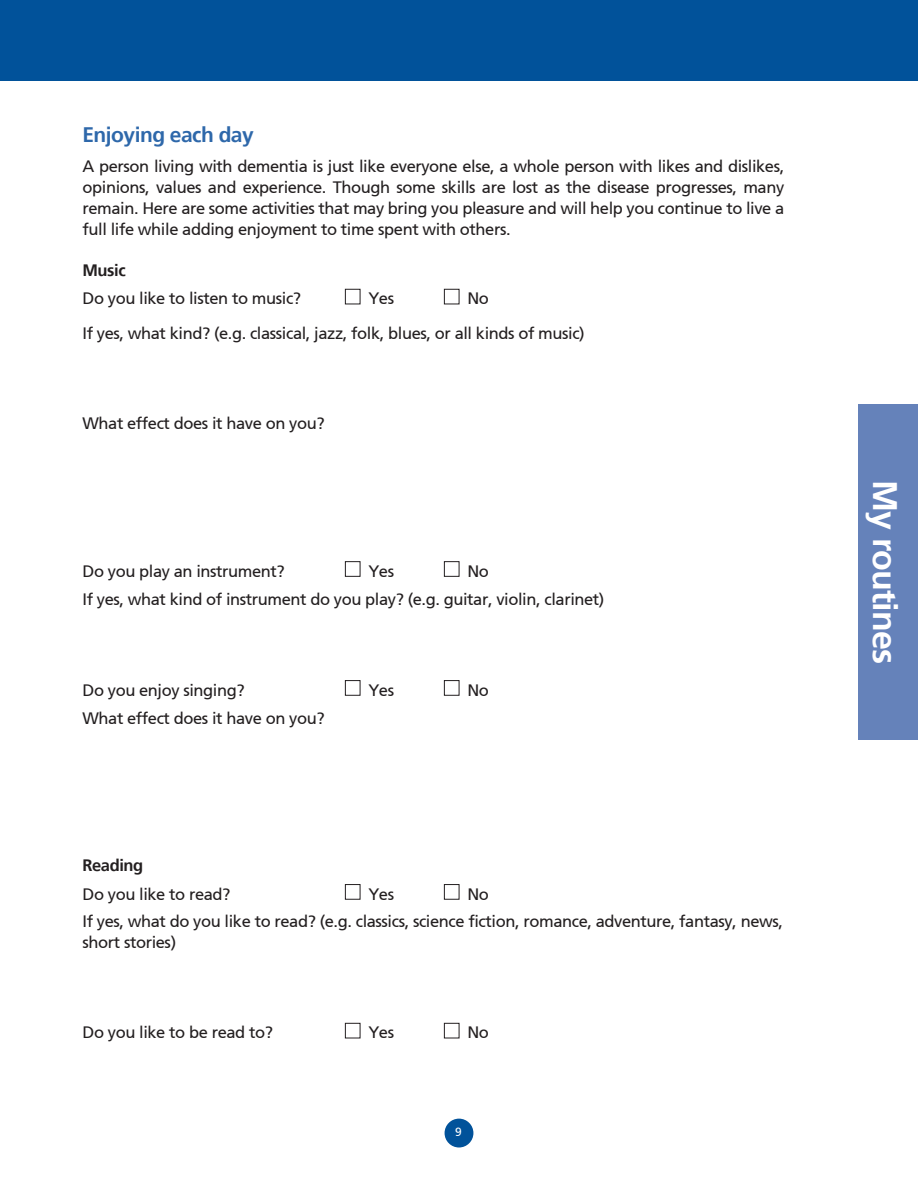
<style>
.page{position:relative;width:918px;height:1188px;background:#fff}
.page>*{position:absolute;margin:0;border:0;box-sizing:border-box;transform-origin:0 0}
.body_copy{font:700 33.9px "Frutiger 65";letter-spacing:-.025em;color:#fff}
.headers{font:700 21px "Frutiger 65";letter-spacing:-.025em;color:#2e68aa}
.body_copy-2{font:16.5px/21px "Frutiger 55 Roman";letter-spacing:-.025em;color:#231f20;text-align:justify}
.sub_heading{font:700 16.5px "Frutiger 65";letter-spacing:-.025em;color:#231f20}
.t1{font:12px "Frutiger 55 Roman";color:#fff}
</style>
<div class="page">
<div style="left:445px;top:1119px;width:28px;height:29px;background:#01529a;border-radius:50%"></div>
<div style="left:0;top:0;width:918px;height:81px;background:#01529a"></div>
<div style="left:858px;top:404px;width:60px;height:335px;background:#6582ba"></div>
<div style="left:345px;top:289px;width:15px;height:15px;border:1px solid #231f20"></div>
<div style="left:444px;top:289px;width:15px;height:15px;border:1px solid #231f20"></div>
<div style="left:345px;top:561px;width:15px;height:16px;border:1px solid #231f20"></div>
<div style="left:444px;top:561px;width:15px;height:16px;border:1px solid #231f20"></div>
<div style="left:345px;top:680px;width:15px;height:16px;border:1px solid #231f20"></div>
<div style="left:444px;top:680px;width:15px;height:16px;border:1px solid #231f20"></div>
<div style="left:345px;top:884px;width:15px;height:16px;border:1px solid #231f20"></div>
<div style="left:444px;top:884px;width:15px;height:16px;border:1px solid #231f20"></div>
<div style="left:345px;top:1023px;width:15px;height:15px;border:1px solid #231f20"></div>
<div style="left:444px;top:1023px;width:15px;height:15px;border:1px solid #231f20"></div>
<p class="headers" style="left:82px;top:122px;width:173px">Enjoying each day</p>
<p class="body_copy-2" style="left:82px;top:156px;width:703px">A person living with dementia is just like everyone else, a whole person with likes and dislikes, opinions, values and experience. Though some skills are lost as the disease progresses, many remain. Here are some activities that may bring you pleasure and will help you continue to live a full life while adding enjoyment to time spent with others.</p>
<p class="sub_heading" style="left:82px;top:261px;width:45px">Music</p>
<p class="body_copy-2" style="left:82px;top:288px;width:220px">Do you like to listen to music?</p>
<p class="body_copy-2" style="left:368px;top:288px;width:27px">Yes</p>
<p class="body_copy-2" style="left:467px;top:288px;width:23px">No</p>
<p class="body_copy-2" style="left:83px;top:323px;width:504px">If yes, what kind? (e.g. classical, jazz, folk, blues, or all kinds of music)</p>
<p class="body_copy-2" style="left:83px;top:413px;width:244px">What effect does it have on you?</p>
<p class="body_copy-2" style="left:82px;top:561px;width:204px">Do you play an instrument?</p>
<p class="body_copy-2" style="left:368px;top:561px;width:27px">Yes</p>
<p class="body_copy-2" style="left:467px;top:561px;width:23px">No</p>
<p class="body_copy-2" style="left:83px;top:589px;width:523px">If yes, what kind of instrument do you play? (e.g. guitar, violin, clarinet)</p>
<p class="body_copy-2" style="left:82px;top:680px;width:164px">Do you enjoy singing?</p>
<p class="body_copy-2" style="left:368px;top:680px;width:27px">Yes</p>
<p class="body_copy-2" style="left:467px;top:680px;width:23px">No</p>
<p class="body_copy-2" style="left:83px;top:708px;width:244px">What effect does it have on you?</p>
<p class="sub_heading" style="left:83px;top:856px;width:62px">Reading</p>
<p class="body_copy-2" style="left:82px;top:883px;width:150px">Do you like to read?</p>
<p class="body_copy-2" style="left:368px;top:883px;width:27px">Yes</p>
<p class="body_copy-2" style="left:467px;top:883px;width:23px">No</p>
<p class="body_copy-2" style="left:83px;top:911px;width:702px">If yes, what do you like to read? (e.g. classics, science fiction, romance, adventure, fantasy, news, short stories)</p>
<p class="body_copy-2" style="left:82px;top:1022px;width:192px">Do you like to be read to?</p>
<p class="body_copy-2" style="left:368px;top:1022px;width:27px">Yes</p>
<p class="body_copy-2" style="left:467px;top:1022px;width:23px">No</p>
<p class="t1" style="left:455px;top:1125px;width:8px">9</p>
<p class="body_copy" style="left:905px;top:480px;width:185px;rotate:90deg">My routines</p>
</div>
